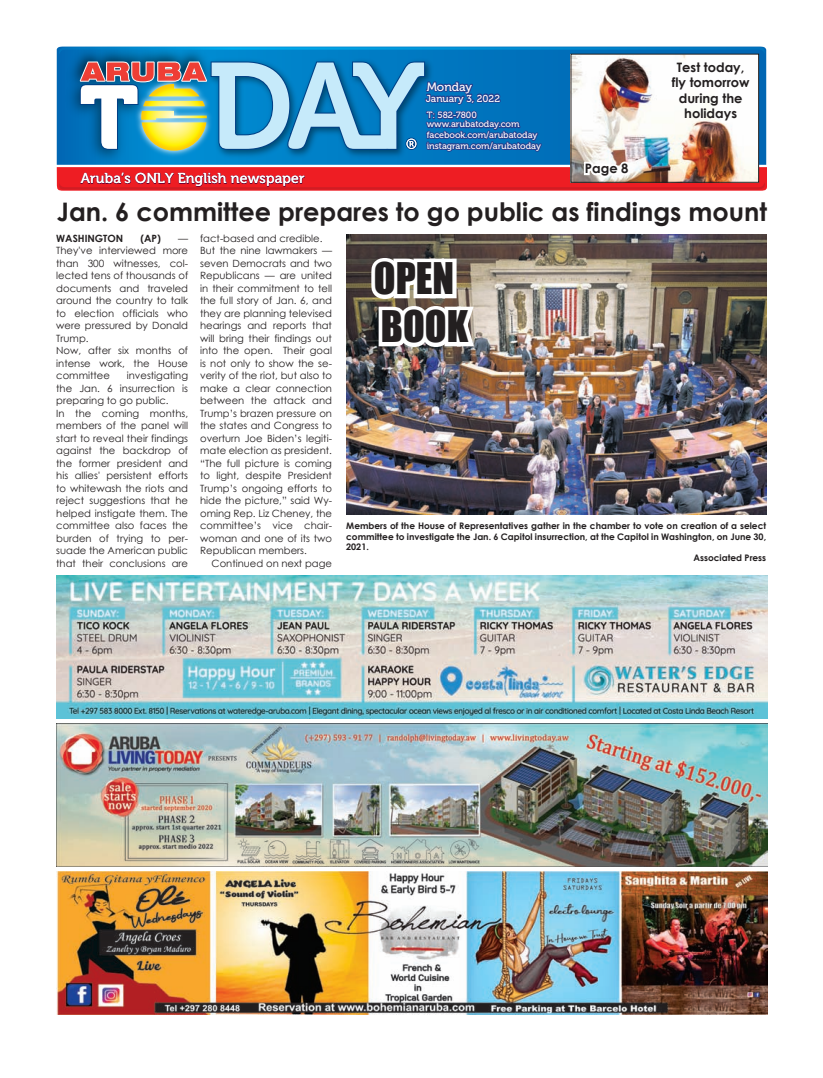
<style>
.page{position:relative;width:823px;height:1078px;background:#fff}
.page>*{position:absolute;margin:0;border:0;box-sizing:border-box;transform-origin:0 0}
.t1{font:40px/48px "Impact";color:#231f20}
.t2{font:700 25.5px "Century Gothic";color:#231f20}
.t3{font:14.3px "Museo 500";letter-spacing:.015em;color:#fff}
.t4{font:700 13px/15.6px "Century Gothic";color:#231f20;text-align:center}
.t5{font:12px "Museo 500";color:#fff}
.t6{font:10px/12.5px "Century Gothic";color:#231f20}
.t7{font:700 10px "Century Gothic";color:#231f20}
.t8{font:10px "Museo 500";color:#fff}
.t9{font:700 9px "Century Gothic";color:#231f20}
.t10{font:9px/9px "Museo 500";color:#fff}
</style>
<div class="page">
<img style="left:219px;top:56px;width:217px;height:4px">
<svg style="left:56px;top:47px;width:708px;height:7px;background:#017cc3"></svg>
<img style="left:62px;top:46px;width:157px;height:14px">
<img style="left:57px;top:60px;width:708px;height:131px">
<img style="left:56px;top:575px;width:710px;height:143px">
<img style="left:56px;top:723px;width:710px;height:143px">
<img style="left:56px;top:871px;width:710px;height:143px">
<img style="left:346px;top:234px;width:419px;height:280px">
<img style="left:360px;top:234px;width:119px;height:144px">
<p class="t5" style="left:426px;top:80px;width:47px">Monday</p>
<p class="t10" style="left:426px;top:111px;width:94px">T: 582-7800 www.arubatoday.com</p>
<p class="t10" style="left:426px;top:130px;width:116px;line-height:10.8px">facebook.com/arubatoday instagram.com/arubatoday</p>
<p class="t8" style="left:425px;top:93px;width:76px">January 3, 2022</p>
<h3 class="t4" style="left:671px;top:58px;width:79px">Test today, fly tomorrow during the holidays</h3>
<h3 class="t4" style="left:584px;top:160px;width:45px">Page 8</h3>
<h2 class="t2" style="left:57px;top:193px;width:711px">Jan. 6 committee prepares to go public as findings mount</h2>
<h3 class="t3" style="left:81px;top:170px;width:225px">Aruba’s ONLY English newspaper</h3>
<p class="t7" style="left:56px;top:230px;width:69px">WASHINGTON</p>
<p class="t7" style="left:140px;top:230px;width:22px">(AP)</p>
<p class="t6" style="left:56px;top:231px;width:133px;text-indent:122px">—<br>They've interviewed more than 300 witnesses, col&shy;lected tens of thousands of documents and traveled around the country to talk to election officials who were pressured by Donald<br>Trump.<br>Now, after six months of intense work, the House committee</p>
<p class="t6" style="left:56px;top:369px;width:133px;text-indent:71px">investigating the Jan. 6 insurrection is preparing to go public.<br>In the coming months, members of the panel will start to reveal their findings against the backdrop of the former president and his allies' persistent efforts to whitewash the riots and reject suggestions that he helped instigate them. The committee also faces the burden of trying to per&shy;suade the American public that their conclusions are</p>
<p class="t6" style="left:200px;top:231px;width:133px">fact-based and credible.<br>But the nine lawmakers — seven Democrats and two<br>Republicans — are united in their commitment to tell the full story of Jan. 6, and they are planning televised hearings and reports that will bring their findings out into the open. Their goal is not only to show the se&shy;verity of the riot, but also to make a clear connection between the attack and<br>Trump’s brazen pressure on the states and Congress to overturn Joe Biden’s legiti&shy;mate election as president. “The full picture is coming to light, despite President<br>Trump’s ongoing efforts to hide the picture,” said Wy&shy;oming Rep. Liz Cheney, the committee’s vice chair&shy;woman and one of its two<br>Republican members.</p>
<p class="t6" style="left:211px;top:556px;width:122px">Continued on next page</p>
<h1 class="t1" style="left:374px;top:253px;width:96px">OPEN<br>BOOK</h1>
<p class="t9" style="left:346px;top:518px;width:421px">Members of the House of Representatives gather in the chamber to vote on creation of a select</p>
<p class="t9" style="left:346px;top:529px;width:421px">committee to investigate the Jan. 6 Capitol insurrection, at the Capitol in Washington, on June 30,</p>
<p class="t9" style="left:346px;top:540px;width:24px">2021.</p>
<p class="t9" style="left:693px;top:551px;width:74px">Associated Press</p>
</div>
